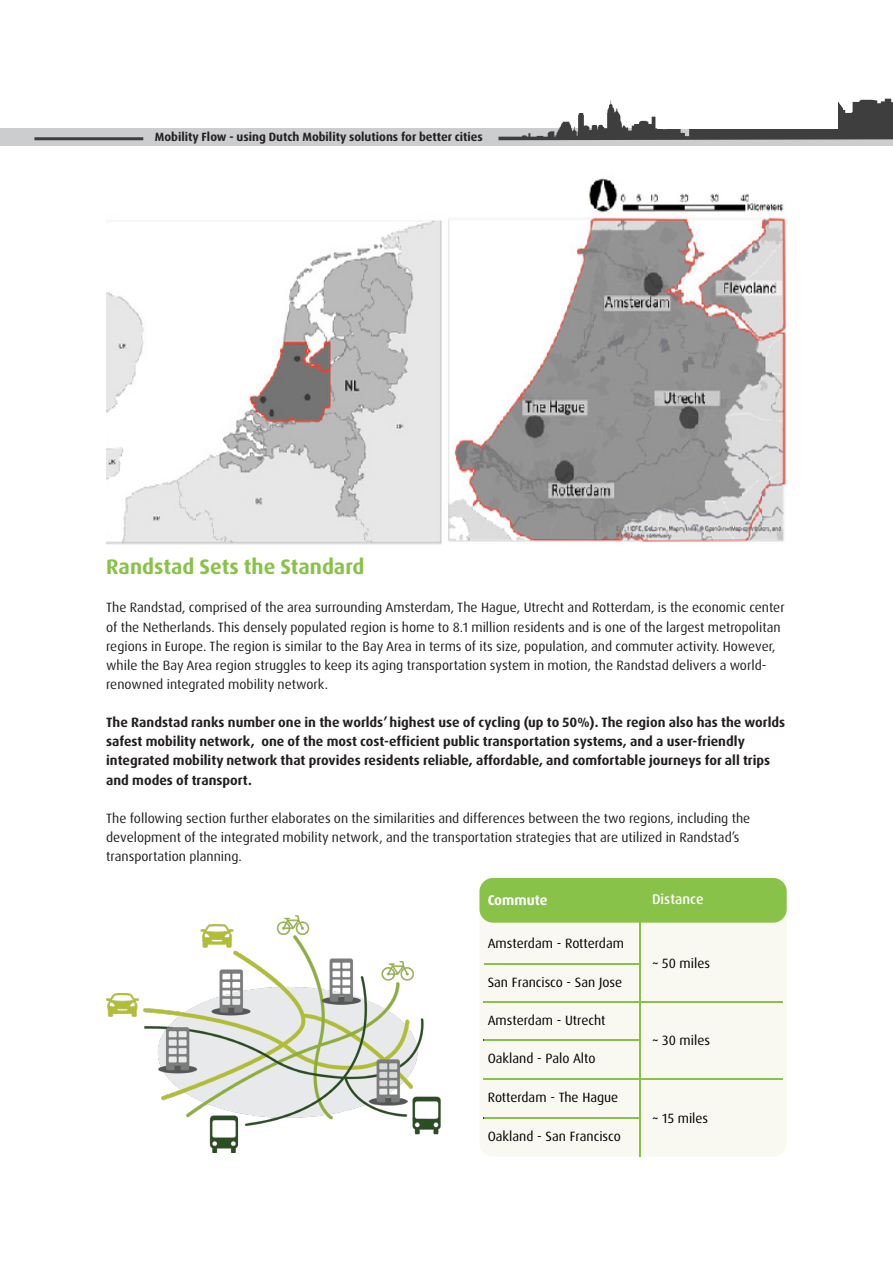
<style>
.page{position:relative;width:893px;height:1263px;background:#fff}
.page>*{position:absolute;margin:0;border:0;box-sizing:border-box;transform-origin:0 0}
._03_Intro{font:700 21px "Dax OT";color:#88c249}
.t1{font:500 14.1px "Dax OT";color:#fff}
.t2{font:700 14.1px "Dax OT";color:#fff}
.t3{font:13.5px/19.2px "Dax OT";color:#231f20}
.t4{font:700 13.5px/19.2px "Dax OT";color:#231f20}
.t5{font:13.5px "Dax OT";color:#000}
.t6{font:700 12px "Dax OT";color:#231f20}
</style>
<div class="page">
<div style="left:0;top:128px;width:893px;height:18px;background:#cccdcf"></div>
<svg style="left:498px;top:98px;width:395px;height:42px;fill:#454546"></svg>
<hr style="left:34px;top:137px;width:109px;height:3px;background:#3e3e3f">
<img style="left:106px;top:178px;width:680px;height:366px">
<div style="left:657px;top:18px;width:180px;height:111px;background:#fff"></div>
<img style="left:106px;top:916px;width:335px;height:236px">
<div style="left:479px;top:878px;width:308px;height:279px;background:#f9f9f2;border-radius:13px"></div>
<div style="left:479px;top:878px;width:308px;height:45px;background:#88c249;border-radius:13px"></div>
<hr style="left:484px;top:964px;width:156px;height:1px;background:#88c249">
<hr style="left:484px;top:1002px;width:299px;height:1px;background:#88c249">
<hr style="left:639px;top:922px;width:1px;height:235px;background:#88c249">
<hr style="left:484px;top:1078px;width:299px;height:1px;background:#88c249">
<hr style="left:484px;top:1039px;width:156px;height:1px;background:#88c249">
<hr style="left:484px;top:1117px;width:156px;height:1px;background:#88c249">
<p class="t6" style="left:155px;top:130px;width:330px">Mobility Flow - using Dutch Mobility solutions for better cities</p>
<p class="_03_Intro" style="left:106px;top:553px;width:260px">Randstad Sets the Standard</p>
<p class="t3" style="left:106px;top:598px;width:680px">The Randstad, comprised of the area surrounding Amsterdam, The Hague, Utrecht and Rotterdam, is the economic center of the Netherlands. This densely populated region is home to 8.1 million residents and is one of the largest metropolitan regions in Europe. The region is similar to the Bay Area in terms of its size, population, and commuter activity. However, while the Bay Area region struggles to keep its aging transportation system in motion, the Randstad delivers a world&shy;renowned integrated mobility network.</p>
<p class="t4" style="left:106px;top:713px;width:680px">The Randstad ranks number one in the worlds’ highest use of cycling (up to 50%). The region also has the worlds safest mobility network, one of the most cost-efficient public transportation systems, and a user-friendly integrated mobility network that provides residents reliable, affordable, and comfortable journeys for all trips and modes of transport.</p>
<p class="t3" style="left:106px;top:809px;width:646px">The following section further elaborates on the similarities and differences between the two regions, including the development of the integrated mobility network, and the transportation strategies that are utilized in Randstad’s transportation planning.</p>
<p class="t2" style="left:488px;top:890px;width:62px">Commute</p>
<p class="t1" style="left:652px;top:890px;width:53px">Distance</p>
<p class="t5" style="left:488px;top:934px;width:138px">Amsterdam - Rotterdam</p>
<p class="t5" style="left:488px;top:974px;width:136px">San Francisco - San Jose</p>
<p class="t5" style="left:488px;top:1011px;width:119px">Amsterdam - Utrecht</p>
<p class="t5" style="left:488px;top:1050px;width:109px">Oakland - Palo Alto</p>
<p class="t5" style="left:488px;top:1089px;width:132px">Rotterdam - The Hague</p>
<p class="t5" style="left:488px;top:1128px;width:135px">Oakland - San Francisco</p>
<p class="t5" style="left:652px;top:955px;width:59px">~ 50 miles</p>
<p class="t5" style="left:652px;top:1031px;width:59px">~ 30 miles</p>
<p class="t5" style="left:652px;top:1109px;width:58px">~ 15 miles</p>
</div>
